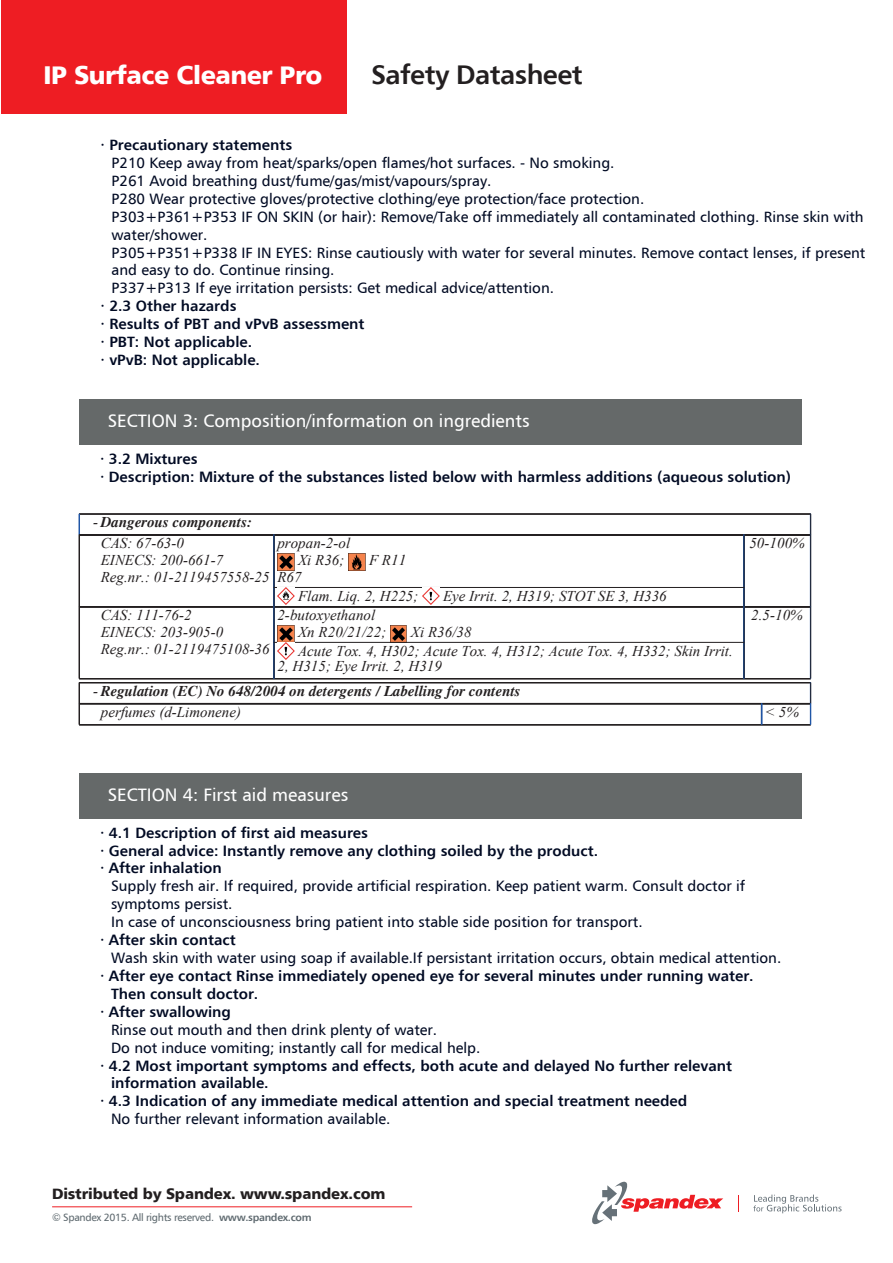
<style>
.page{position:relative;width:893px;height:1263px;background:#fff}
.page>*{position:absolute;margin:0;border:0;box-sizing:border-box;transform-origin:0 0}
.t1{font:27px "Humanist 777 AT Bold B";letter-spacing:-.02em;color:#231f20}
.t2{font:25.5px "Humanist 777 AT Black B";letter-spacing:-.02em;color:#fff}
.t3{font:18px "Humanist 777 AT Roman B";color:#fff}
.t4{font:15px/17.9px "Humanist 777 AT Roman B";color:#010a23}
.t5{font:15px/17.9px "Humanist 777 AT Bold B";color:#010a23}
.t6{font:italic 15px/17px "Times New Roman";letter-spacing:.005em;color:#231f20}
.t7{font:italic 700 15px "Times";color:#231f20}
.t8{font:15px "Humanist 777 AT Black B";letter-spacing:-.01em;color:#231f20}
.t9{font:10.5px "Humanist 777 AT Roman B";letter-spacing:-.03em;color:#5e696f}
.s1{font-family:"Times New Roman";font-weight:400}
.s2{font-family:"Humanist 777 AT Bold B"}
</style>
<div class="page">
<div style="left:1px;top:0;width:346px;height:114px;background:#ee1d23"></div>
<hr style="left:52px;top:1206px;width:360px;height:1px;background:#ee1d23">
<div style="left:79px;top:399px;width:723px;height:45px;background:#656969"></div>
<div style="left:79px;top:773px;width:723px;height:45px;background:#656969"></div>
<hr style="left:79px;top:514px;width:732px;height:1px;background:#231f20">
<svg style="left:79px;top:514px;width:1px;height:20px"></svg>
<svg style="left:810px;top:514px;width:1px;height:20px"></svg>
<hr style="left:79px;top:534px;width:732px;height:1px;background:#231f20">
<hr style="left:79px;top:535px;width:732px;height:1px;background:#231f20">
<hr style="left:79px;top:535px;width:1px;height:72px;background:#231f20">
<hr style="left:810px;top:535px;width:1px;height:72px;background:#231f20">
<hr style="left:273px;top:535px;width:1px;height:72px;background:#2056a6">
<hr style="left:274px;top:535px;width:1px;height:72px;background:#231f20">
<hr style="left:743px;top:535px;width:1px;height:72px;background:#2056a6">
<hr style="left:744px;top:535px;width:1px;height:72px;background:#231f20">
<img style="left:277px;top:554px;width:17px;height:16px">
<img style="left:348px;top:554px;width:17px;height:16px">
<hr style="left:274px;top:587px;width:470px;height:1px;background:#231f20">
<img style="left:277px;top:588px;width:17px;height:16px">
<img style="left:422px;top:588px;width:17px;height:16px">
<hr style="left:79px;top:606px;width:732px;height:1px;background:#231f20">
<hr style="left:79px;top:607px;width:732px;height:1px;background:#231f20">
<hr style="left:79px;top:678px;width:732px;height:1px;background:#231f20">
<hr style="left:79px;top:679px;width:732px;height:1px;background:#231f20">
<hr style="left:79px;top:606px;width:1px;height:72px;background:#231f20">
<hr style="left:810px;top:606px;width:1px;height:72px;background:#231f20">
<hr style="left:273px;top:606px;width:1px;height:72px;background:#2056a6">
<hr style="left:274px;top:606px;width:1px;height:72px;background:#231f20">
<hr style="left:743px;top:606px;width:1px;height:72px;background:#2056a6">
<hr style="left:744px;top:606px;width:1px;height:72px;background:#231f20">
<img style="left:277px;top:626px;width:17px;height:33px">
<img style="left:390px;top:626px;width:17px;height:16px">
<hr style="left:274px;top:642px;width:470px;height:1px;background:#231f20">
<hr style="left:79px;top:682px;width:732px;height:1px;background:#231f20">
<hr style="left:79px;top:683px;width:732px;height:1px;background:#231f20">
<hr style="left:79px;top:704px;width:732px;height:1px;background:#231f20">
<hr style="left:79px;top:703px;width:732px;height:1px;background:#231f20">
<hr style="left:79px;top:724px;width:732px;height:1px;background:#231f20">
<hr style="left:79px;top:725px;width:732px;height:1px;background:#231f20">
<svg style="left:79px;top:684px;width:1px;height:40px"></svg>
<svg style="left:810px;top:682px;width:1px;height:43px"></svg>
<svg style="left:761px;top:703px;width:1px;height:22px"></svg>
<svg style="left:592px;top:1182px;width:131px;height:42px"></svg>
<svg style="left:753px;top:1194px;width:89px;height:19px"></svg>
<svg style="left:738px;top:1195px;width:1px;height:16px"></svg>
<h2 class="t2" style="left:44px;top:59px;width:280px">IP Surface Cleaner Pro</h2>
<h1 class="t1" style="left:371px;top:57px;width:213px">Safety Datasheet</h1>
<p class="t5" style="left:101px;top:136px;width:193px">· Precautionary statements</p>
<p class="t4" style="left:112px;top:154px;width:755px">P210 Keep away from heat/sparks/open flames/hot surfaces. - No smoking.<br>P261 Avoid breathing dust/fume/gas/mist/vapours/spray.<br>P280 Wear protective gloves/protective clothing/eye protection/face protection.<br>P303+P361+P353 IF ON SKIN (or hair): Remove/Take off immediately all contaminated clothing. Rinse skin with water/shower.<br>P305+P351+P338 IF IN EYES: Rinse cautiously with water for several minutes. Remove contact lenses, if present and easy to do. Continue rinsing.<br>P337+P313 If eye irritation persists: Get medical advice/attention.</p>
<p class="t5" style="left:101px;top:297px;width:266px">· 2.3 Other hazards<br>· Results of PBT and vPvB assessment · PBT: Not applicable.<br>· vPvB: Not applicable.</p>
<p class="t3" style="left:108px;top:410px;width:423px">SECTION 3: Composition/information on ingredients</p>
<p class="t5" style="left:100px;top:449px;width:693px">· 3.2 Mixtures<br>· Description: Mixture of the substances listed below with harmless additions (aqueous solution)</p>
<p class="t7" style="left:93px;top:513px;width:160px"><span class="s1">-</span> Dangerous components:</p>
<p class="t6" style="left:101px;top:534px;width:170px">CAS: 67-63-0<br>EINECS: 200-661-7<br>Reg.nr.: 01-2119457558-25</p>
<p class="t6" style="left:298px;top:534px;width:54px;text-indent:-21px">propan-2-ol<br>Xi R36;</p>
<p class="t6" style="left:369px;top:551px;width:39px">F R11</p>
<p class="t6" style="left:298px;top:567px;width:122px;line-height:18.9px;text-indent:-21px">R67<br>Flam. Liq. 2, H225;</p>
<p class="t6" style="left:443px;top:587px;width:225px">Eye Irrit. 2, H319; STOT SE 3, H336</p>
<p class="t6" style="left:101px;top:606px;width:170px">CAS: 111-76-2<br>EINECS: 203-905-0<br>Reg.nr.: 01-2119475108-36</p>
<p class="t6" style="left:298px;top:606px;width:90px;text-indent:-21px">2-butoxyethanol<br>Xn R20/21/22;</p>
<p class="t6" style="left:298px;top:622px;width:436px;line-height:18.9px;text-indent:113px">Xi R36/38<br>Acute Tox. 4, H302; Acute Tox. 4, H312; Acute Tox. 4, H332; Skin Irrit.</p>
<p class="t6" style="left:277px;top:657px;width:166px">2, H315; Eye Irrit. 2, H319</p>
<p class="t6" style="left:749px;top:534px;width:57px">50-100%</p>
<p class="t6" style="left:751px;top:606px;width:53px">2.5-10%</p>
<p class="t7" style="left:93px;top:682px;width:429px"><span class="s1">-</span> Regulation (EC) No 648/2004 on detergents / Labelling for contents</p>
<p class="t6" style="left:101px;top:703px;width:142px">perfumes (d-Limonene)</p>
<p class="t6" style="left:765px;top:703px;width:35px">&lt; 5%</p>
<p class="t3" style="left:108px;top:784px;width:242px">SECTION 4: First aid measures</p>
<p class="t5" style="left:100px;top:823px;width:500px">· 4.1 Description of first aid measures<br>· General advice: Instantly remove any clothing soiled by the product. · After inhalation</p>
<p class="t4" style="left:111px;top:877px;width:636px">Supply fresh air. If required, provide artificial respiration. Keep patient warm. Consult doctor if symptoms persist.<br>In case of unconsciousness bring patient into stable side position for transport.</p>
<p class="t5" style="left:100px;top:931px;width:137px">· After skin contact</p>
<p class="t4" style="left:111px;top:948px;width:672px">Wash skin with water using soap if available.If persistant irritation occurs, obtain medical attention.</p>
<p class="t5" style="left:100px;top:966px;width:655px">· After eye contact Rinse immediately opened eye for several minutes under running water.</p>
<p class="t5" style="left:111px;top:984px;width:149px">Then consult doctor.</p>
<p class="t5" style="left:100px;top:1002px;width:132px">· After swallowing</p>
<p class="t4" style="left:111px;top:1020px;width:371px">Rinse out mouth and then drink plenty of water.<br>Do not induce vomiting; instantly call for medical help.</p>
<p class="t5" style="left:100px;top:1056px;width:633px">· 4.2 Most important symptoms and effects, both acute and delayed No further relevant</p>
<p class="t5" style="left:111px;top:1074px;width:159px">information available.</p>
<p class="t5" style="left:100px;top:1092px;width:589px">· 4.3 Indication of any immediate medical attention and special treatment needed</p>
<p class="t4" style="left:111px;top:1110px;width:281px">No further relevant information available.</p>
<p class="t8" style="left:52px;top:1184px;width:335px">Distributed by Spandex. www.spandex.com</p>
<p class="t9" style="left:52px;top:1211px;width:261px">© Spandex 2015. All rights reserved. <span class="s2">www.spandex.com</span></p>
</div>
